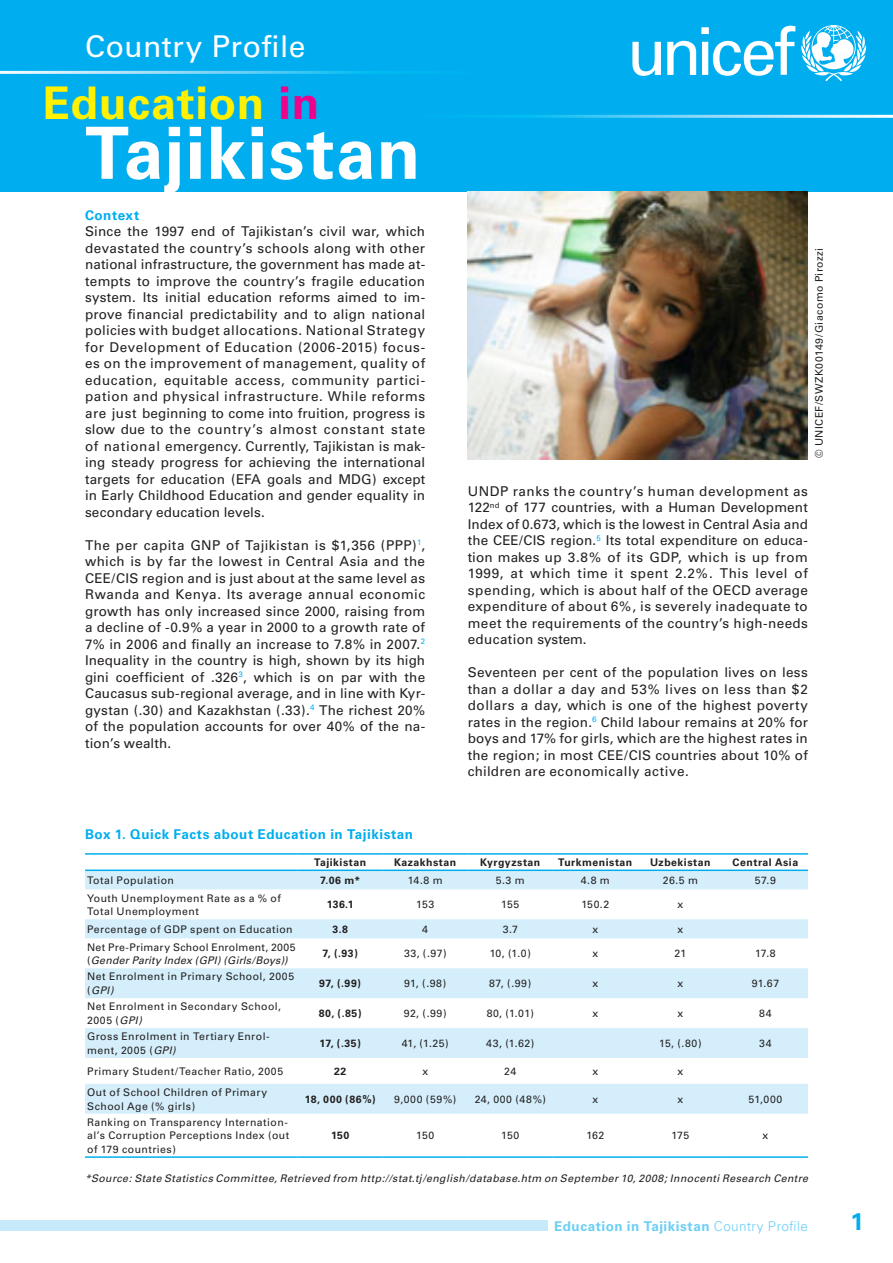
<style>
.page{position:relative;width:893px;height:1263px;background:#fff}
.page>*{position:absolute;margin:0;border:0;box-sizing:border-box;transform-origin:0 0}
.t1{font:700 72px "Univers";letter-spacing:.015em;color:#fff}
.t2{font:700 45px "Univers";letter-spacing:.02em;color:#fff101}
.t3{font:30px "Univers";letter-spacing:.015em;color:#fff}
.t4{font:700 24px "Univers";color:#00aeef}
.t5{font:13.5px/16.5px "Univers";letter-spacing:.015em;color:#231f20;text-align:justify}
.t6{font:700 13.5px "Univers";letter-spacing:.035em;color:#00aeef}
.t7{font:700 13.5px "Univers";letter-spacing:.035em;color:#6bcff6}
.t8{font:10.5px/13.5px "Univers";letter-spacing:.04em;color:#231f20}
.t9{font:700 10.5px "Univers";letter-spacing:.045em;color:#231f20}
.t10{font:italic 10.5px "Univers";letter-spacing:.04em;color:#231f20}
.s1{color:#ed028c}
.s2{font-style:italic}
.s3{font-weight:300}
</style>
<div class="page">
<div style="left:0;top:1220px;width:547px;height:11px;background:#c6eafa"></div>
<div style="left:0;top:0;width:893px;height:191px;background:#00aeef"></div>
<svg style="left:801px;top:25px;width:65px;height:56px"></svg>
<svg style="left:632px;top:42px;width:29px;height:34px"></svg>
<svg style="left:667px;top:26px;width:128px;height:50px"></svg>
<hr style="left:0;top:71px;width:489px;height:3px;background:#fff">
<hr style="left:404px;top:115px;width:489px;height:3px;background:#fff">
<img style="left:468px;top:191px;width:340px;height:269px">
<svg style="left:85px;top:871px;width:723px;height:243px;fill:#d4effb"></svg>
<hr style="left:85px;top:853px;width:213px;height:2px;background:#00aeef">
<hr style="left:298px;top:853px;width:85px;height:2px;background:#00aeef">
<hr style="left:383px;top:853px;width:85px;height:2px;background:#00aeef">
<hr style="left:468px;top:853px;width:85px;height:2px;background:#00aeef">
<hr style="left:553px;top:853px;width:85px;height:2px;background:#00aeef">
<hr style="left:638px;top:853px;width:85px;height:2px;background:#00aeef">
<hr style="left:723px;top:853px;width:85px;height:2px;background:#00aeef">
<hr style="left:85px;top:869px;width:213px;height:2px;background:#00aeef">
<hr style="left:298px;top:869px;width:85px;height:2px;background:#00aeef">
<hr style="left:383px;top:869px;width:85px;height:2px;background:#00aeef">
<hr style="left:468px;top:869px;width:85px;height:2px;background:#00aeef">
<hr style="left:553px;top:869px;width:85px;height:2px;background:#00aeef">
<hr style="left:638px;top:869px;width:85px;height:2px;background:#00aeef">
<hr style="left:723px;top:869px;width:85px;height:2px;background:#00aeef">
<hr style="left:85px;top:1156px;width:213px;height:2px;background:#00aeef">
<hr style="left:298px;top:1156px;width:85px;height:2px;background:#00aeef">
<hr style="left:383px;top:1156px;width:85px;height:2px;background:#00aeef">
<hr style="left:468px;top:1156px;width:85px;height:2px;background:#00aeef">
<hr style="left:553px;top:1156px;width:85px;height:2px;background:#00aeef">
<hr style="left:638px;top:1156px;width:85px;height:2px;background:#00aeef">
<hr style="left:723px;top:1156px;width:85px;height:2px;background:#00aeef">
<h3 class="t3" style="left:85px;top:28px;width:222px">Country Profile</h3>
<h2 class="t2" style="left:43px;top:77px;width:278px">Education <span class="s1">in</span></h2>
<h1 class="t1" style="left:85px;top:111px;width:337px">Tajikistan</h1>
<p class="t6" style="left:85px;top:207px;width:56px">Context</p>
<p class="t5" style="left:85px;top:223px;width:342px">Since the 1997 end of Tajikistan’s civil war, which devastated the country’s schools along with other national infrastructure, the government has made at&shy;tempts to improve the country’s fragile education system. Its initial education reforms aimed to im&shy;prove financial predictability and to align national policies with budget allocations. National Strategy for Development of Education (2006-2015) focus&shy;es on the improvement of management, quality of education, equitable access, community partici&shy;pation and physical infrastructure. While reforms are just beginning to come into fruition, progress is slow due to the country’s almost constant state of national emergency. Currently, Tajikistan is mak&shy;ing steady progress for achieving the international targets for education (EFA goals and MDG) except in Early Childhood Education and gender equality in secondary education levels.</p>
<p class="t5" style="left:85px;top:537px;width:342px">The per capita GNP of Tajikistan is $1,356 (PPP)<sup>1</sup>, which is by far the lowest in Central Asia and the CEE/CIS region and is just about at the same level as Rwanda and Kenya. Its average annual economic growth has only increased since 2000, raising from a decline of -0.9% a year in 2000 to a growth rate of 7% in 2006 and finally an increase to 7.8% in 2007.<sup>2<br></sup>Inequality in the country is high, shown by its high gini coefficient of .326<sup>3</sup>, which is on par with the Caucasus sub-regional average, and in line with Kyr&shy;gystan (.30) and Kazakhstan (.33).<sup>4</sup> The richest 20% of the population accounts for over 40% of the na&shy;tion’s wealth.</p>
<p class="t8" style="left:812px;top:458px;width:212px;rotate:-90deg">© UNICEF/SWZK00149/Giacomo Pirozzi</p>
<p class="t5" style="left:468px;top:483px;width:342px">UNDP ranks the country’s human development as 122<sup>nd</sup> of 177 countries, with a Human Development Index of 0.673, which is the lowest in Central Asia and the CEE/CIS region.<sup>5</sup> Its total expenditure on educa&shy;tion makes up 3.8% of its GDP, which is up from 1999, at which time it spent 2.2%. This level of spending, which is about half of the OECD average expenditure of about 6%, is severely inadequate to meet the requirements of the country’s high-needs education system.</p>
<p class="t5" style="left:468px;top:664px;width:342px">Seventeen per cent of the population lives on less than a dollar a day and 53% lives on less than $2 dollars a day, which is one of the highest poverty rates in the region.<sup>6</sup> Child labour remains at 20% for boys and 17% for girls, which are the highest rates in the region; in most CEE/CIS countries about 10% of children are economically active.</p>
<p class="t6" style="left:85px;top:826px;width:330px">Box 1. Quick Facts about Education in Tajikistan</p>
<p class="t9" style="left:314px;top:856px;width:54px">Tajikistan</p>
<p class="t9" style="left:394px;top:856px;width:64px">Kazakhstan</p>
<p class="t9" style="left:480px;top:856px;width:62px">Kyrgyzstan</p>
<p class="t9" style="left:558px;top:856px;width:76px">Turkmenistan</p>
<p class="t9" style="left:650px;top:856px;width:62px">Uzbekistan</p>
<p class="t9" style="left:733px;top:856px;width:67px">Central Asia</p>
<p class="t8" style="left:87px;top:873px;width:88px">Total Population</p>
<p class="t9" style="left:320px;top:874px;width:42px">7.06 m*</p>
<p class="t8" style="left:408px;top:873px;width:36px">14.8 m</p>
<p class="t8" style="left:496px;top:873px;width:30px">5.3 m</p>
<p class="t8" style="left:581px;top:873px;width:30px">4.8 m</p>
<p class="t8" style="left:663px;top:873px;width:37px">26.5 m</p>
<p class="t8" style="left:755px;top:873px;width:23px">57.9</p>
<p class="t8" style="left:87px;top:891px;width:195px">Youth Unemployment Rate as a % of<br>Total Unemployment</p>
<p class="t9" style="left:327px;top:898px;width:28px">136.1</p>
<p class="t8" style="left:416px;top:898px;width:20px">153</p>
<p class="t8" style="left:501px;top:898px;width:20px">155</p>
<p class="t8" style="left:581px;top:898px;width:29px">150.2</p>
<p class="t8" style="left:677px;top:898px;width:7px">x</p>
<p class="t8" style="left:87px;top:922px;width:207px">Percentage of GDP spent on Education</p>
<p class="t9" style="left:332px;top:923px;width:17px">3.8</p>
<p class="t8" style="left:422px;top:922px;width:7px">4</p>
<p class="t8" style="left:503px;top:922px;width:17px">3.7</p>
<p class="t8" style="left:592px;top:922px;width:7px">x</p>
<p class="t8" style="left:677px;top:922px;width:7px">x</p>
<p class="t8" style="left:87px;top:940px;width:210px">Net Pre-Primary School Enrolment, 2005 (<span class="s2">Gender Parity Index (GPI) (Girls/Boys))</span></p>
<p class="t9" style="left:322px;top:947px;width:37px">7, (.93)</p>
<p class="t8" style="left:404px;top:947px;width:44px">33, (.97)</p>
<p class="t8" style="left:490px;top:947px;width:43px">10, (1.0)</p>
<p class="t8" style="left:592px;top:947px;width:7px">x</p>
<p class="t8" style="left:674px;top:947px;width:13px">21</p>
<p class="t8" style="left:755px;top:947px;width:22px">17.8</p>
<p class="t8" style="left:87px;top:970px;width:208px">Net Enrolment in Primary School, 2005 (<span class="s2">GPI)</span></p>
<p class="t9" style="left:319px;top:977px;width:43px">97, (.99)</p>
<p class="t8" style="left:404px;top:977px;width:44px">91, (.98)</p>
<p class="t8" style="left:489px;top:977px;width:44px">87, (.99)</p>
<p class="t8" style="left:592px;top:977px;width:7px">x</p>
<p class="t8" style="left:677px;top:977px;width:7px">x</p>
<p class="t8" style="left:752px;top:977px;width:29px">91.67</p>
<p class="t8" style="left:87px;top:1000px;width:195px">Net Enrolment in Secondary School,<br>2005 (<span class="s2">GPI)</span></p>
<p class="t9" style="left:319px;top:1007px;width:44px">80, (.85)</p>
<p class="t8" style="left:404px;top:1007px;width:44px">92, (.99)</p>
<p class="t8" style="left:487px;top:1007px;width:49px">80, (1.01)</p>
<p class="t8" style="left:592px;top:1007px;width:7px">x</p>
<p class="t8" style="left:677px;top:1007px;width:7px">x</p>
<p class="t8" style="left:759px;top:1007px;width:14px">84</p>
<p class="t8" style="left:87px;top:1030px;width:184px">Gross Enrolment in Tertiary Enrol&shy;ment, 2005 (<span class="s2">GPI)</span></p>
<p class="t9" style="left:320px;top:1037px;width:43px">17, (.35)</p>
<p class="t8" style="left:402px;top:1036px;width:48px">41, (1.25)</p>
<p class="t8" style="left:486px;top:1036px;width:50px">43, (1.62)</p>
<p class="t8" style="left:659px;top:1036px;width:44px">15, (.80)</p>
<p class="t8" style="left:759px;top:1036px;width:14px">34</p>
<p class="t8" style="left:87px;top:1064px;width:197px">Primary Student/Teacher Ratio, 2005</p>
<p class="t9" style="left:334px;top:1065px;width:14px">22</p>
<p class="t8" style="left:422px;top:1064px;width:7px">x</p>
<p class="t8" style="left:504px;top:1064px;width:13px">24</p>
<p class="t8" style="left:592px;top:1064px;width:7px">x</p>
<p class="t8" style="left:677px;top:1064px;width:7px">x</p>
<p class="t8" style="left:87px;top:1085px;width:181px">Out of School Children of Primary<br>School Age (% girls)</p>
<p class="t9" style="left:305px;top:1093px;width:72px">18, 000 (86%)</p>
<p class="t8" style="left:394px;top:1092px;width:64px">9,000 (59%)</p>
<p class="t8" style="left:475px;top:1092px;width:73px">24, 000 (48%)</p>
<p class="t8" style="left:592px;top:1092px;width:7px">x</p>
<p class="t8" style="left:677px;top:1092px;width:7px">x</p>
<p class="t8" style="left:748px;top:1092px;width:35px">51,000</p>
<p class="t8" style="left:87px;top:1115px;width:204px">Ranking on Transparency Internation&shy;al’s Corruption Perceptions Index (out of 179 countries)</p>
<p class="t9" style="left:331px;top:1129px;width:20px">150</p>
<p class="t8" style="left:416px;top:1129px;width:20px">150</p>
<p class="t8" style="left:501px;top:1129px;width:20px">150</p>
<p class="t8" style="left:586px;top:1129px;width:20px">162</p>
<p class="t8" style="left:671px;top:1129px;width:19px">175</p>
<p class="t8" style="left:762px;top:1129px;width:7px">x</p>
<p class="t10" style="left:85px;top:1172px;width:724px">*Source: State Statistics Committee, Retrieved from http://stat.tj/english/database.htm on September 10, 2008; Innocenti Research Centre</p>
<p class="t7" style="left:554px;top:1218px;width:255px">Education in Tajikistan <span class="s3">Country Profile</span></p>
<h3 class="t4" style="left:850px;top:1207px;width:15px">1</h3>
</div>
